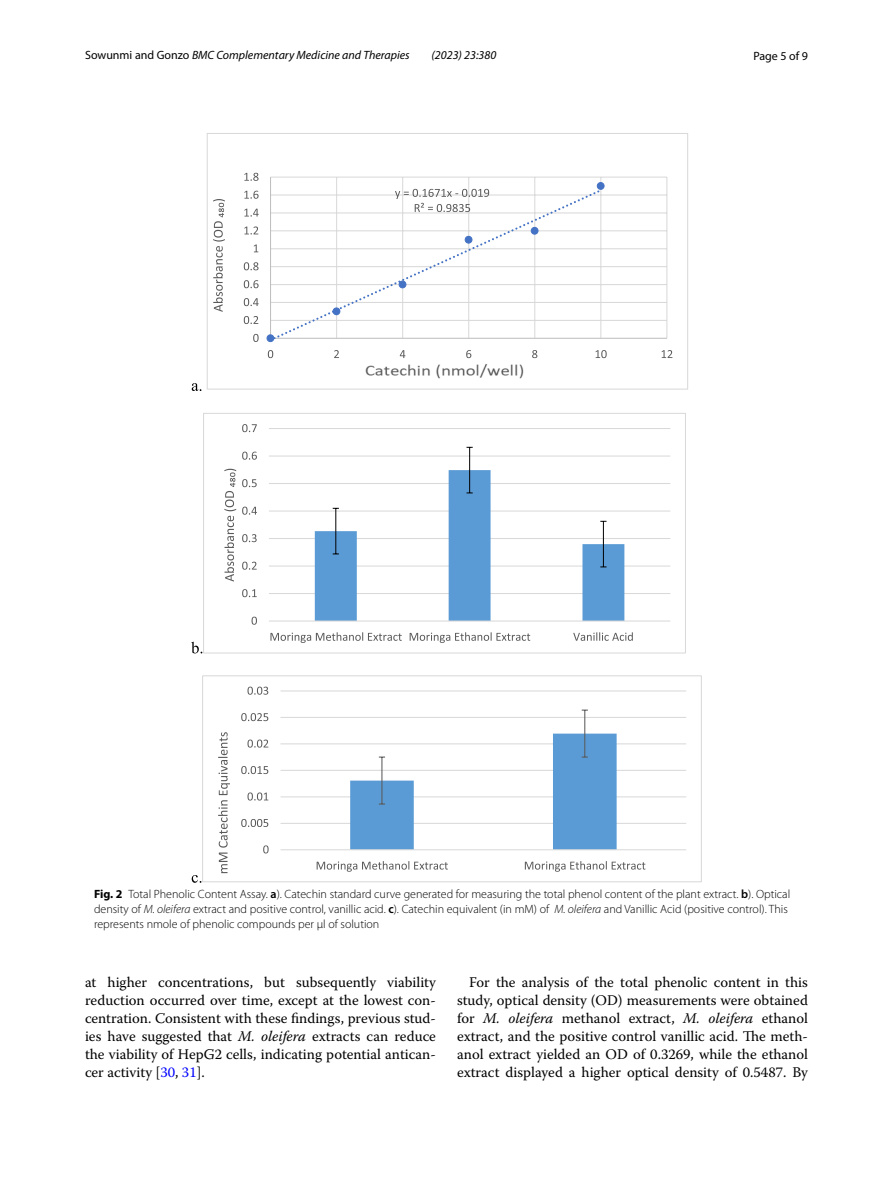
<style>
.page{position:relative;width:893px;height:1187px;background:#fff}
.page>*{position:absolute;margin:0;border:0;box-sizing:border-box;transform-origin:0 0}
.t1{font:14.7px/18px "Warnock Pro";color:#000;text-align:justify}
.t2{font:300 12px/15px "Myriad Pro";color:#000}
.t3{font:italic 12px "Myriad Pro";color:#000}
.t4{font:12px "Myriad Pro";color:#000}
.s1{font-style:normal}
.s2{font-weight:700}
.s3{font-weight:600}
.s4{font-style:italic}
.s5{color:#00f}
</style>
<div class="page">
<svg style="left:192px;top:383px;width:9px;height:8px"></svg>
<svg style="left:191px;top:641px;width:11px;height:12px"></svg>
<svg style="left:192px;top:875px;width:9px;height:7px"></svg>
<svg style="left:207px;top:133px;width:481px;height:256px"></svg>
<hr style="left:269px;top:593px;width:401px;height:1px;background:#d9d9d9">
<hr style="left:269px;top:565px;width:401px;height:1px;background:#d9d9d9">
<hr style="left:269px;top:538px;width:401px;height:1px;background:#d9d9d9">
<hr style="left:269px;top:510px;width:401px;height:1px;background:#d9d9d9">
<hr style="left:269px;top:483px;width:401px;height:1px;background:#d9d9d9">
<hr style="left:269px;top:455px;width:401px;height:1px;background:#d9d9d9">
<hr style="left:269px;top:428px;width:401px;height:1px;background:#d9d9d9">
<svg style="left:315px;top:470px;width:309px;height:150px"></svg>
<svg style="left:333px;top:508px;width:6px;height:46px"></svg>
<svg style="left:466px;top:447px;width:7px;height:46px"></svg>
<svg style="left:600px;top:521px;width:6px;height:46px"></svg>
<hr style="left:269px;top:620px;width:401px;height:1px;background:#d9d9d9">
<svg style="left:252px;top:616px;width:5px;height:8px"></svg>
<svg style="left:242px;top:589px;width:15px;height:8px"></svg>
<svg style="left:242px;top:561px;width:15px;height:8px"></svg>
<svg style="left:242px;top:534px;width:15px;height:8px"></svg>
<svg style="left:242px;top:506px;width:15px;height:8px"></svg>
<svg style="left:242px;top:479px;width:15px;height:8px"></svg>
<svg style="left:242px;top:451px;width:15px;height:8px"></svg>
<svg style="left:242px;top:424px;width:15px;height:8px"></svg>
<svg style="left:270px;top:632px;width:132px;height:11px"></svg>
<svg style="left:410px;top:632px;width:120px;height:11px"></svg>
<svg style="left:573px;top:632px;width:60px;height:8px"></svg>
<svg style="left:224px;top:468px;width:12px;height:113px"></svg>
<div style="left:203px;top:413px;width:483px;height:240px;border:1px solid #d9d9d9"></div>
<hr style="left:281px;top:822px;width:405px;height:1px;background:#d9d9d9">
<hr style="left:281px;top:796px;width:405px;height:1px;background:#d9d9d9">
<hr style="left:281px;top:769px;width:405px;height:1px;background:#d9d9d9">
<hr style="left:281px;top:743px;width:405px;height:1px;background:#d9d9d9">
<hr style="left:281px;top:716px;width:405px;height:2px;background:#d9d9d9">
<hr style="left:281px;top:690px;width:405px;height:1px;background:#d9d9d9">
<svg style="left:350px;top:709px;width:267px;height:140px"></svg>
<hr style="left:281px;top:849px;width:405px;height:1px;background:#d9d9d9">
<svg style="left:263px;top:845px;width:6px;height:8px"></svg>
<svg style="left:241px;top:819px;width:27px;height:8px"></svg>
<svg style="left:247px;top:792px;width:21px;height:8px"></svg>
<svg style="left:241px;top:766px;width:27px;height:8px"></svg>
<svg style="left:247px;top:739px;width:21px;height:8px"></svg>
<svg style="left:241px;top:713px;width:27px;height:8px"></svg>
<svg style="left:247px;top:686px;width:21px;height:8px"></svg>
<svg style="left:317px;top:861px;width:131px;height:10px"></svg>
<svg style="left:525px;top:861px;width:120px;height:10px"></svg>
<svg style="left:218px;top:732px;width:12px;height:141px"></svg>
<div style="left:202px;top:675px;width:500px;height:207px;border:1px solid #d9d9d9"></div>
<p class="t3" style="left:85px;top:48px;width:326px"><span class="s1">Sowunmi and Gonzo</span> BMC Complementary Medicine and Therapies</p>
<p class="t3" style="left:432px;top:48px;width:66px">(2023) 23:380</p>
<p class="t4" style="left:753px;top:48px;width:56px">Page 5 of 9</p>
<p class="t2" style="left:94px;top:886px;width:698px"><span class="s2">Fig. 2</span> Total Phenolic Content Assay. <span class="s3">a</span>). Catechin standard curve generated for measuring the total phenol content of the plant extract. <span class="s3">b</span>). Optical density of <span class="s4">M. oleifera</span> extract and positive control, vanillic acid. <span class="s3">c</span>). Catechin equivalent (in mM) of <span class="s4">M. oleifera</span> and Vanillic Acid (positive control). This represents nmole of phenolic compounds per µl of solution</p>
<p class="t1" style="left:85px;top:972px;width:352px">at higher concentrations, but subsequently viability reduction occurred over time, except at the lowest con&shy;centration. Consistent with these findings, previous stud&shy;ies have suggested that <span class="s4">M. oleifera</span> extracts can reduce the viability of HepG2 cells, indicating potential antican&shy;cer activity [<span class="s5">30</span>, <span class="s5">31</span>].</p>
<p class="t1" style="left:457px;top:972px;width:352px;text-indent:12px">For the analysis of the total phenolic content in this study, optical density (OD) measurements were obtained for <span class="s4">M. oleifera</span> methanol extract, <span class="s4">M. oleifera</span> ethanol extract, and the positive control vanillic acid. The meth&shy;anol extract yielded an OD of 0.3269, while the ethanol extract displayed a higher optical density of 0.5487. By</p>
</div>
